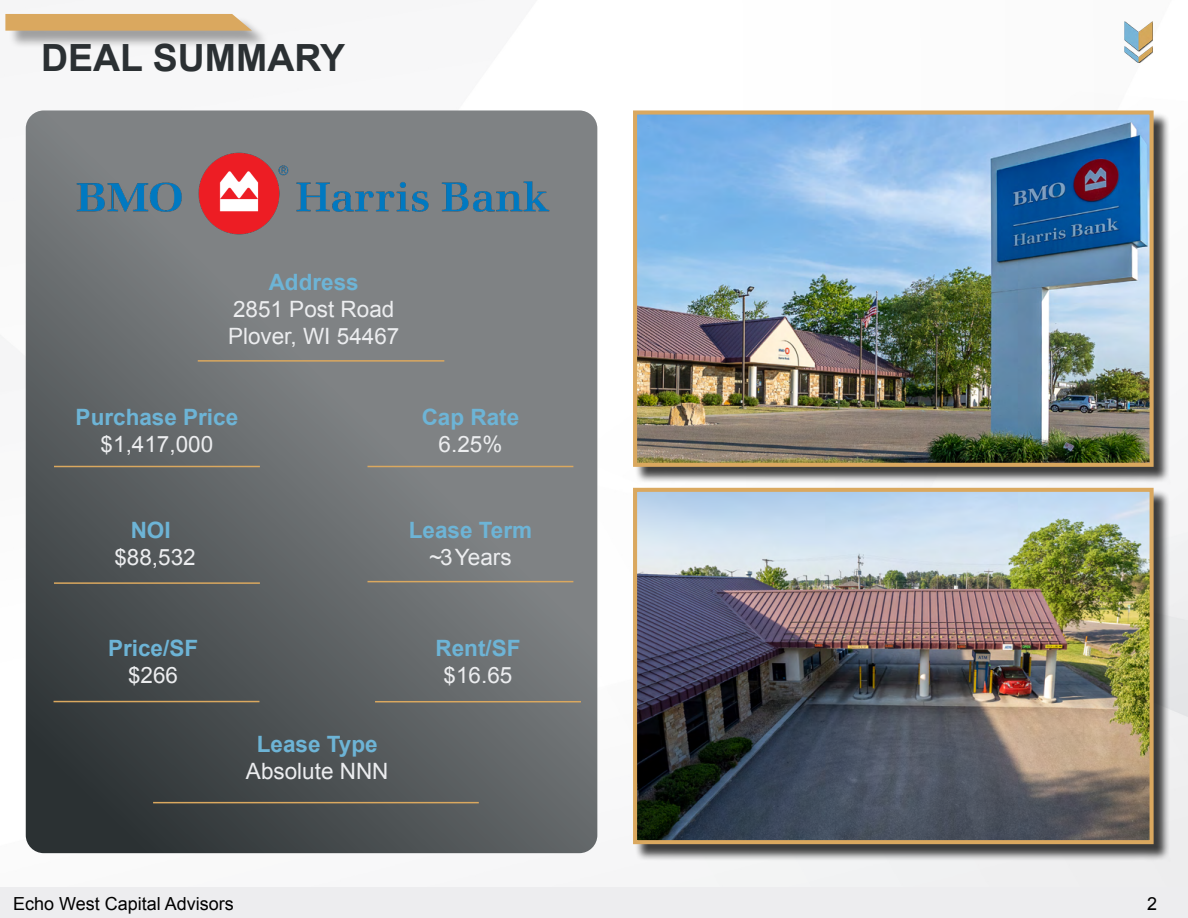
<style>
.page{position:relative;width:1188px;height:918px;background:#fff}
.page>*{position:absolute;margin:0;border:0;box-sizing:border-box;transform-origin:0 0}
.Headers{font:700 37.5px "Arial";color:#2b3033}
.Text{font:700 22.5px/27px "Arial";color:#6db4d6;text-align:center}
.Text-2{font:22.5px "Arial";color:#ecedef}
.t1{font:18px "Arial";color:#000}
.s1{font-weight:400;color:#ecedef}
</style>
<div class="page">
<img style="left:1123px;top:19px;width:31px;height:46px">
<div style="left:8px;top:16px;width:261px;height:33px;background:#000;opacity:.35"></div>
<svg style="left:5px;top:14px;width:247px;height:17px;background:#d9aa66"></svg>
<svg style="left:26px;top:110px;width:571px;height:743px;background:#666a6c"></svg>
<div style="left:635px;top:112px;width:536px;height:372px;background:#000;opacity:.75"></div>
<img style="left:638px;top:115px;width:511px;height:347px">
<div style="left:633px;top:110px;width:521px;height:357px;border:4px solid #daa85f"></div>
<div style="left:635px;top:489px;width:536px;height:372px;background:#000;opacity:.75"></div>
<img style="left:638px;top:493px;width:511px;height:346px">
<div style="left:633px;top:488px;width:521px;height:356px;border:4px solid #daa85f"></div>
<hr style="left:153px;top:802px;width:326px;height:1px;background:#daa85f">
<hr style="left:54px;top:582px;width:206px;height:2px;background:#daa85f">
<hr style="left:367px;top:581px;width:206px;height:1px;background:#daa85f">
<hr style="left:54px;top:466px;width:206px;height:1px;background:#daa85f">
<hr style="left:367px;top:466px;width:206px;height:1px;background:#daa85f">
<hr style="left:198px;top:360px;width:246px;height:2px;background:#daa85f">
<hr style="left:54px;top:701px;width:205px;height:1px;background:#daa85f">
<hr style="left:375px;top:701px;width:206px;height:1px;background:#daa85f">
<img style="left:76px;top:152px;width:474px;height:83px">
<div style="left:0;top:887px;width:1188px;height:31px;background:#ededef"></div>
<p class="Headers" style="left:41px;top:33px;width:306px">DEAL SUMMARY</p>
<p class="Text" style="left:269px;top:269px;width:92px">Address</p>
<p class="Text-2" style="left:233px;top:294px;width:163px">2851 Post Road</p>
<p class="Text-2" style="left:228px;top:321px;width:173px">Plover, WI 54467</p>
<p class="Text" style="left:76px;top:404px;width:164px">Purchase Price</p>
<p class="Text-2" style="left:101px;top:429px;width:114px">$1,417,000</p>
<p class="Text" style="left:422px;top:404px;width:99px">Cap Rate</p>
<p class="Text-2" style="left:439px;top:429px;width:65px">6.25%</p>
<p class="Text" style="left:131px;top:518px;width:42px">NOI</p>
<p class="Text-2" style="left:114px;top:543px;width:83px">$88,532</p>
<p class="Text" style="left:409px;top:517px;width:125px">Lease Term <span class="s1">~3 Years</span></p>
<p class="Text" style="left:108px;top:635px;width:92px">Price/SF</p>
<p class="Text-2" style="left:128px;top:660px;width:52px">$266</p>
<p class="Text" style="left:257px;top:732px;width:122px">Lease Type</p>
<p class="Text-2" style="left:246px;top:757px;width:144px">Absolute NNN</p>
<p class="Text" style="left:436px;top:635px;width:87px">Rent/SF</p>
<p class="Text-2" style="left:444px;top:660px;width:70px">$16.65</p>
<p class="t1" style="left:13px;top:891px;width:222px">Echo West Capital Advisors</p>
<p class="t1" style="left:1147px;top:891px;width:12px">2</p>
</div>
